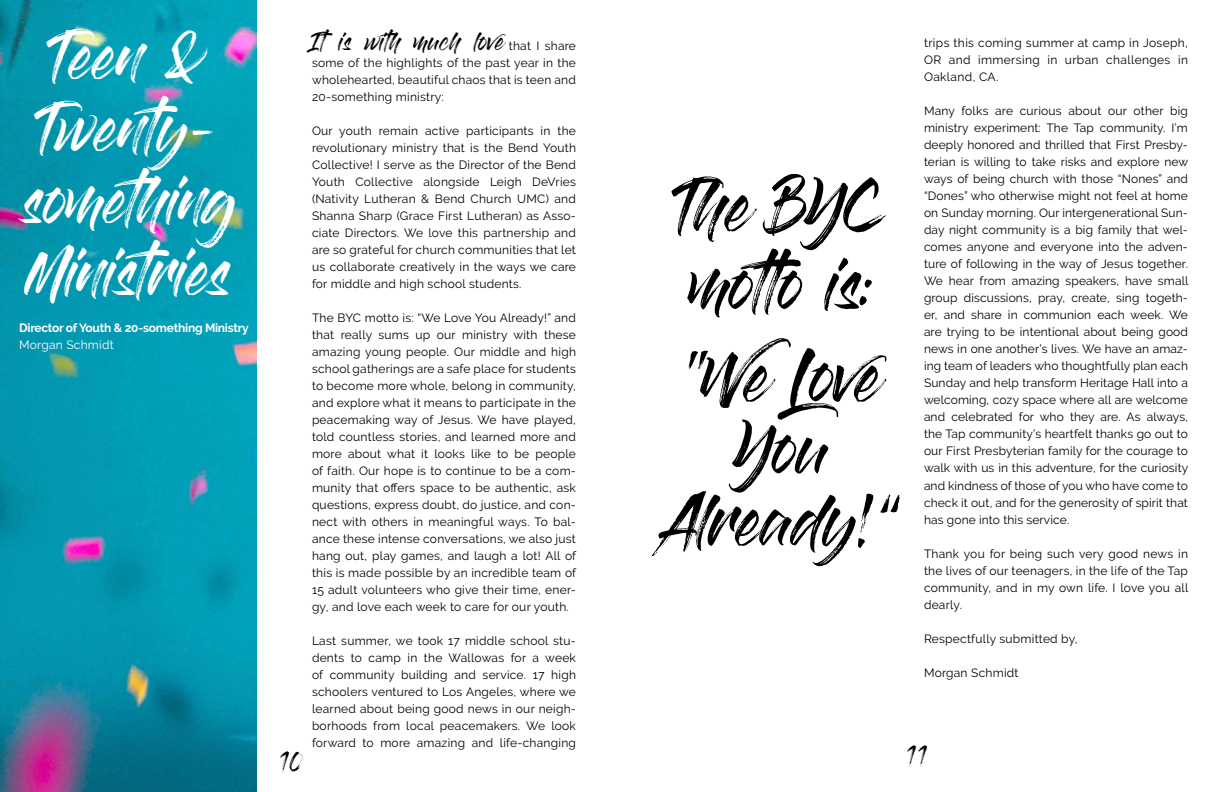
<style>
.page{position:relative;width:1224px;height:792px;background:#fff}
.page>*{position:absolute;margin:0;border:0;box-sizing:border-box;transform-origin:0 0}
.t1{font:52px/72px "Gloss And Bloom";letter-spacing:-.03em;color:#000}
.t2{font:48px/72px "Gloss And Bloom";letter-spacing:-.03em;color:#fff;text-align:center}
.t3{font:20px "Gloss And Bloom";color:#000}
.t4{font:18px "Gloss And Bloom";color:#000}
.t5{font:12px/17px "Raleway";letter-spacing:.02em;color:#000;text-align:justify}
.t6{font:700 12px "Raleway";letter-spacing:-.02em;color:#fff}
.t7{font:12px "Raleway";letter-spacing:.02em;color:#fff}
.s1{font-family:"Raleway";font-size:12px}
</style>
<div class="page">
<img style="left:0;top:0;width:257px;height:792px">
<h2 class="t2" style="left:21px;top:27px;width:216px">Teen &amp;<br>Twenty&shy;something<br>Ministries</h2>
<p class="t6" style="left:19px;top:321px;width:231px">Director of Youth &amp; 20-something Ministry</p>
<p class="t7" style="left:19px;top:338px;width:96px">Morgan Schmidt</p>
<h3 class="t4" style="left:312px;top:33px;width:265px">It is with much love <span class="s1">that I share</span></h3>
<p class="t5" style="left:312px;top:54px;width:266px">some of the highlights of the past year in the wholehearted, beautiful chaos that is teen and 20-something ministry:</p>
<p class="t5" style="left:312px;top:122px;width:266px">Our youth remain active participants in the revolutionary ministry that is the Bend Youth Collective! I serve as the Director of the Bend Youth Collective alongside Leigh DeVries (Nativity Lutheran &amp; Bend Church UMC) and Shanna Sharp (Grace First Lutheran) as Asso&shy;ciate Directors. We love this partnership and are so grateful for church communities that let us collaborate creatively in the ways we care for middle and high school students.</p>
<p class="t5" style="left:312px;top:309px;width:266px">The BYC motto is: “We Love You Already!” and that really sums up our ministry with these amazing young people. Our middle and high school gatherings are a safe place for students to become more whole, belong in community, and explore what it means to participate in the peacemaking way of Jesus. We have played, told countless stories, and learned more and more about what it looks like to be people of faith. Our hope is to continue to be a com&shy;munity that offers space to be authentic, ask questions, express doubt, do justice, and con&shy;nect with others in meaningful ways. To bal&shy;ance these intense conversations, we also just hang out, play games, and laugh a lot! All of this is made possible by an incredible team of 15 adult volunteers who give their time, ener&shy;gy, and love each week to care for our youth.</p>
<p class="t5" style="left:312px;top:632px;width:266px">Last summer, we took 17 middle school stu&shy;dents to camp in the Wallowas for a week of community building and service. 17 high schoolers ventured to Los Angeles, where we learned about being good news in our neigh&shy;borhoods from local peacemakers. We look forward to more amazing and life-changing</p>
<p class="t5" style="left:924px;top:35px;width:266px">trips this coming summer at camp in Joseph, OR and immersing in urban challenges in Oakland, CA.</p>
<p class="t5" style="left:924px;top:103px;width:266px">Many folks are curious about our other big ministry experiment: The Tap community. I’m deeply honored and thrilled that First Presby&shy;terian is willing to take risks and explore new ways of being church with those “Nones” and “Dones” who otherwise might not feel at home on Sunday morning. Our intergenerational Sun&shy;day night community is a big family that wel&shy;comes anyone and everyone into the adven&shy;ture of following in the way of Jesus together.<br>We hear from amazing speakers, have small group discussions, pray, create, sing togeth&shy;er, and share in communion each week. We are trying to be intentional about being good news in one another’s lives. We have an amaz&shy;ing team of leaders who thoughtfully plan each Sunday and help transform Heritage Hall into a welcoming, cozy space where all are welcome and celebrated for who they are. As always, the Tap community’s heartfelt thanks go out to our First Presbyterian family for the courage to walk with us in this adventure, for the curiosity and kindness of those of you who have come to check it out, and for the generosity of spirit that has gone into this service.</p>
<p class="t5" style="left:924px;top:545px;width:266px">Thank you for being such very good news in the lives of our teenagers, in the life of the Tap community, and in my own life. I love you all dearly.</p>
<p class="t5" style="left:924px;top:630px;width:155px">Respectfully submitted by,</p>
<p class="t5" style="left:924px;top:664px;width:96px">Morgan Schmidt</p>
<h1 class="t1" style="left:679px;top:174px;width:203px;line-height:78px">The BYC motto is:</h1>
<h1 class="t1" style="left:661px;top:347px;width:239px;text-align:center">“ We Lo ve<br>You<br>Already!”</h1>
<h3 class="t3" style="left:279px;top:752px;width:26px">10</h3>
<h3 class="t3" style="left:907px;top:746px;width:24px">11</h3>
</div>
